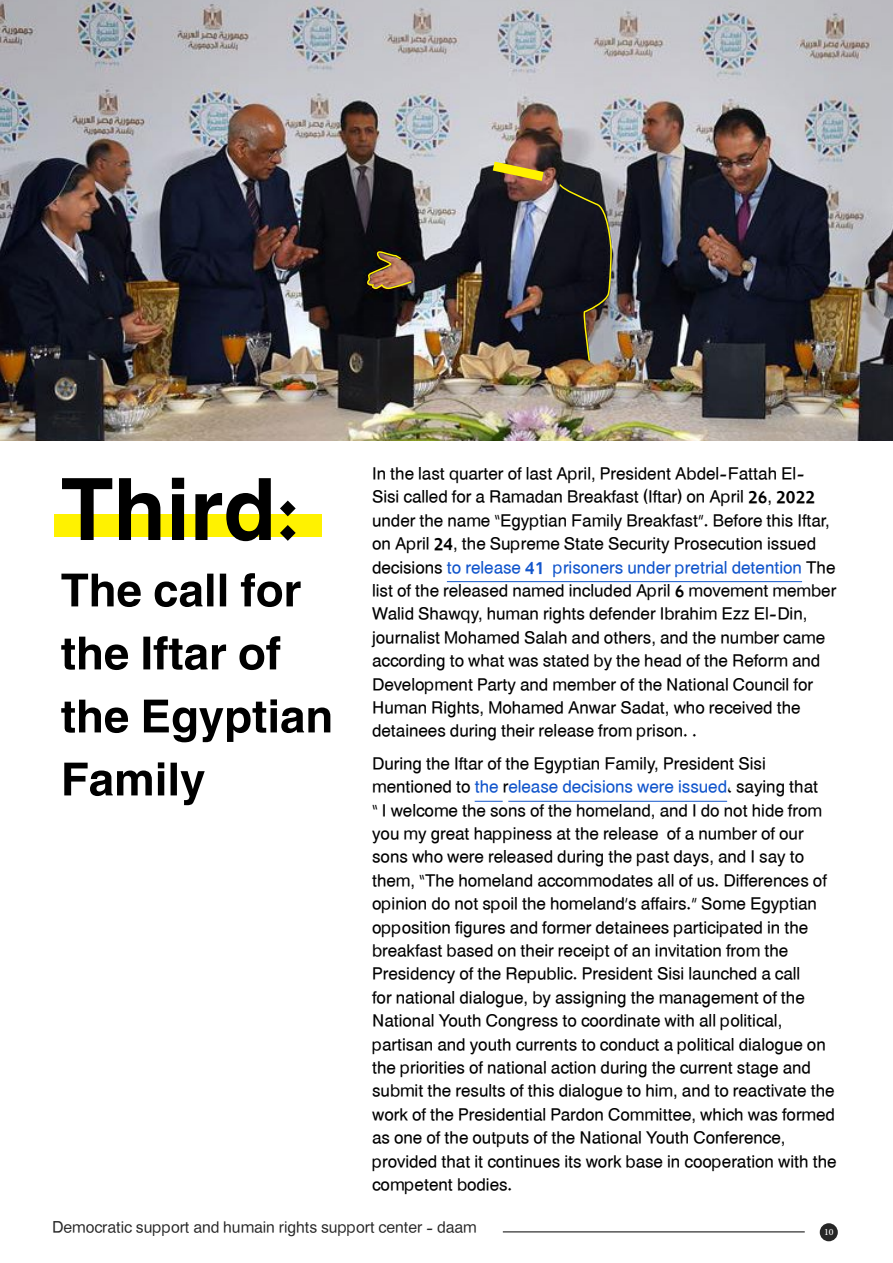
<style>
.page{position:relative;width:893px;height:1263px;background:#fff}
.page>*{position:absolute;margin:0;border:0;box-sizing:border-box;transform-origin:0 0}
.t1{font:99px "Hacen Liner Screen Bd";color:#000}
.t2{font:52.5px/63px "Hacen Liner Screen Bd";color:#000}
.t3{font:19.5px/23.4px "Hacen Liner Screen";color:#000}
.t4{font:300 18px "Hacen Liner Print out";color:#262626}
.t5{font:13.5px "Adobe Arabic";color:#fff}
.s1{color:#15c}
</style>
<div class="page">
<hr style="left:503px;top:1231px;width:302px;height:1px;background:#000">
<div style="left:820px;top:1223px;width:18px;height:18px;background:#262626;border-radius:50%"></div>
<div style="left:54px;top:514px;width:268px;height:23px;background:#fff200"></div>
<hr style="left:447px;top:581px;width:355px;height:1px;background:#15c">
<svg style="left:475px;top:801px;width:28px;height:1px"></svg>
<hr style="left:508px;top:801px;width:219px;height:1px;background:#15c">
<img style="left:0;top:0;width:893px;height:441px">
<svg style="left:493px;top:162px;width:51px;height:19px"></svg>
<svg style="left:558px;top:183px;width:55px;height:179px;background:#333232"></svg>
<svg style="left:365px;top:250px;width:48px;height:40px;background:#755634"></svg>
<h1 class="t1" style="left:61px;top:444px;width:241px">Third:</h1>
<h2 class="t2" style="left:61px;top:563px;width:274px">The call for the Iftar of the Egyptian<br>Family</h2>
<p class="t3" style="left:372px;top:463px;width:466px">In the last quarter of last April, President Abdel-Fattah El-Sisi called for a Ramadan Breakfast (Iftar) on April 26, 2022 under the name “Egyptian Family Breakfast”. Before this Iftar, on April 24, the Supreme State Security Prosecution issued decisions <span class="s1">to release 41 prisoners under pretrial detention</span> The list of the released named included April 6 movement member Walid Shawqy, human rights defender Ibrahim Ezz El-Din, journalist Mohamed Salah and others, and the number came according to what was stated by the head of the Reform and Development Party and member of the National Council for Human Rights, Mohamed Anwar Sadat, who received the detainees during their release from prison. .</p>
<p class="t3" style="left:372px;top:753px;width:466px">During the Iftar of the Egyptian Family, President Sisi mentioned to <span class="s1">the</span> r<span class="s1">elease decisions were issued</span>، saying that<br>“ I welcome the sons of the homeland, and I do not hide from you my great happiness at the release of a number of our sons who were released during the past days, and I say to them, “The homeland accommodates all of us. Differences of opinion do not spoil the homeland’s affairs.” Some Egyptian opposition figures and former detainees participated in the breakfast based on their receipt of an invitation from the Presidency of the Republic. President Sisi launched a call<br>for national dialogue, by assigning the management of the National Youth Congress to coordinate with all political, partisan and youth currents to conduct a political dialogue on the priorities of national action during the current stage and submit the results of this dialogue to him, and to reactivate the work of the Presidential Pardon Committee, which was formed as one of the outputs of the National Youth Conference, provided that it continues its work base in cooperation with the competent bodies.</p>
<p class="t4" style="left:52px;top:1215px;width:426px">Democratic support and humain rights support center - daam</p>
<p class="t5" style="left:824px;top:1222px;width:11px">10</p>
</div>
